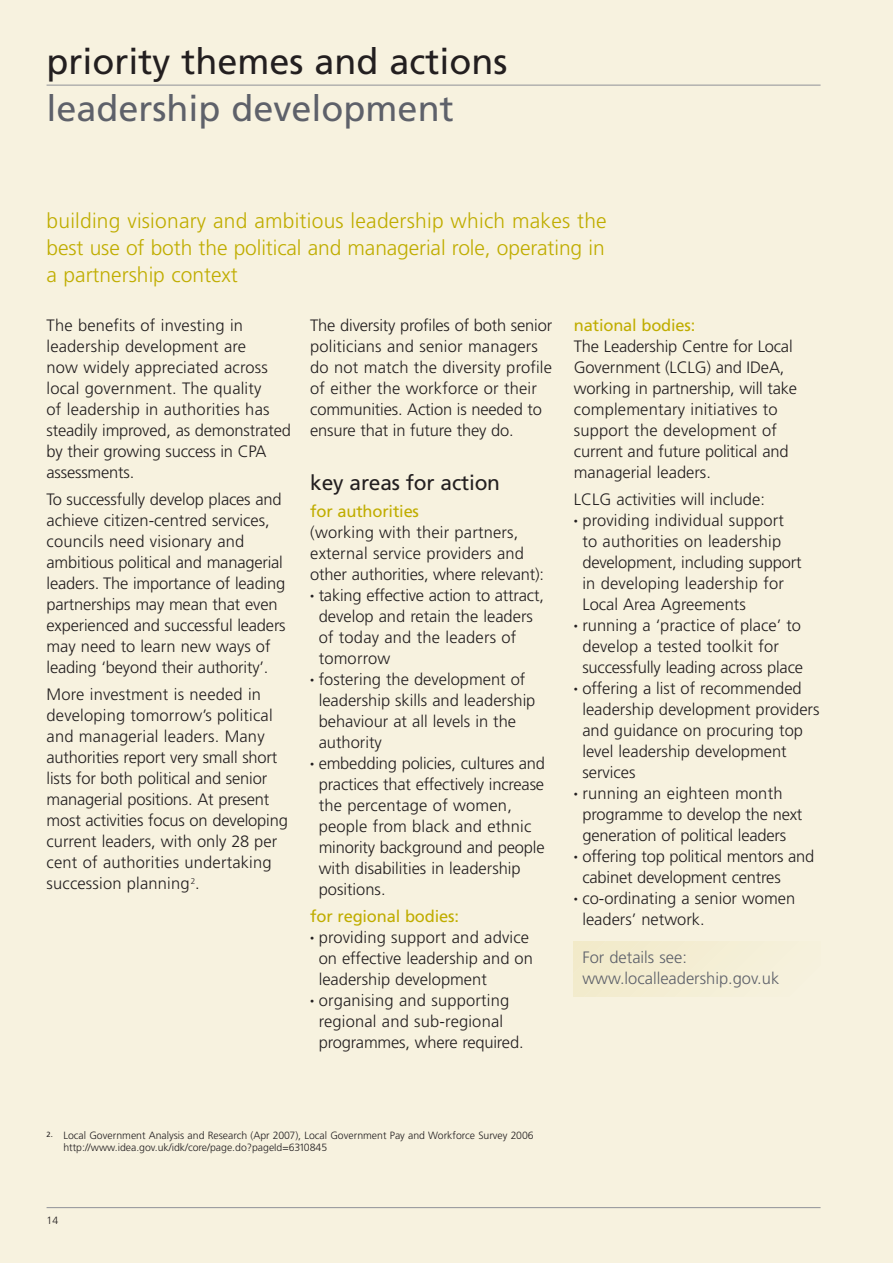
<style>
.page{position:relative;width:893px;height:1263px;background:#f7f2df}
.page>*{position:absolute;margin:0;border:0;box-sizing:border-box;transform-origin:0 0}
.t1{font:36px "Frutiger";color:#231f20}
.t2{font:36px "Frutiger";color:#5e616a}
.t3{font:300 21px/27px "Frutiger";letter-spacing:-.005em;color:#c0ad00;text-align:justify}
.t4{font:21px "Frutiger";letter-spacing:-.01em;color:#231f20}
.t5{font:300 16.5px/21px "Frutiger";color:#231f20}
.t6{font:16.5px "Frutiger";letter-spacing:-.01em;color:#c0ad00}
.t7{font:300 16.5px/21px "Frutiger";color:#5e616a}
.t8{font:300 10.5px/12px "Frutiger";color:#231f20}
.s1{font-size:8.25px}
</style>
<div class="page">
<hr style="left:47px;top:85px;width:773px;height:1px;background:#8f9198">
<hr style="left:47px;top:1207px;width:773px;height:1px;background:#8f9198">
<div style="left:574px;top:942px;width:155px;height:54px;background:#f3ecd0"></div>
<h1 class="t1" style="left:47px;top:47px;width:462px">priority themes and actions</h1>
<h1 class="t2" style="left:47px;top:94px;width:409px">leadership development</h1>
<p class="t3" style="left:47px;top:209px;width:562px">building visionary and ambitious leadership which makes the best use of both the political and managerial role, operating in a partnership context</p>
<p class="t5" style="left:47px;top:316px;width:246px">The benefits of investing in leadership development are<br>now widely appreciated across local government. The quality<br>of leadership in authorities has steadily improved, as demonstrated by their growing success in CPA assessments.</p>
<p class="t5" style="left:47px;top:490px;width:241px">To successfully develop places and achieve citizen-centred services, councils need visionary and ambitious political and managerial leaders. The importance of leading partnerships may mean that even experienced and successful leaders may need to learn new ways of leading ‘beyond their authority’.</p>
<p class="t5" style="left:47px;top:685px;width:243px">More investment is needed in developing tomorrow’s political and managerial leaders. Many authorities report very small short lists for both political and senior managerial positions. At present most activities focus on developing current leaders, with only 28 per cent of authorities undertaking succession planning<sup>2</sup>.</p>
<p class="t5" style="left:310px;top:316px;width:243px">The diversity profiles of both senior politicians and senior managers do not match the diversity profile of either the workforce or their communities. Action is needed to ensure that in future they do.</p>
<p class="t4" style="left:310px;top:475px;width:191px">key areas for action</p>
<p class="t6" style="left:310px;top:505px;width:110px">for authorities</p>
<p class="t5" style="left:310px;top:523px;width:235px">(working with their partners, external service providers and other authorities, where relevant):</p>
<p class="t5" style="left:319px;top:586px;width:227px;text-indent:-8px"><span class="s1">•</span> taking effective action to attract, develop and retain the leaders of today and the leaders of tomorrow</p>
<p class="t5" style="left:319px;top:670px;width:218px;text-indent:-8px"><span class="s1">•</span> fostering the development of leadership skills and leadership behaviour at all levels in the authority</p>
<p class="t5" style="left:319px;top:754px;width:228px;text-indent:-8px"><span class="s1">•</span> embedding policies, cultures and practices that effectively increase the percentage of women, people from black and ethnic minority background and people with disabilities in leadership positions.</p>
<p class="t6" style="left:310px;top:910px;width:150px">for regional bodies:</p>
<p class="t5" style="left:319px;top:928px;width:216px;text-indent:-8px"><span class="s1">•</span> providing support and advice on effective leadership and on leadership development</p>
<p class="t5" style="left:319px;top:991px;width:206px;text-indent:-8px"><span class="s1">•</span> organising and supporting regional and sub-regional programmes, where required.</p>
<p class="t6" style="left:574px;top:319px;width:123px">national bodies:</p>
<p class="t5" style="left:574px;top:337px;width:225px">The Leadership Centre for Local<br>Government (LCLG) and IDeA, working in partnership, will take complementary initiatives to support the development of current and future political and managerial leaders.</p>
<p class="t5" style="left:574px;top:490px;width:193px">LCLG activities will include:</p>
<p class="t5" style="left:582px;top:511px;width:221px;text-indent:-8px"><span class="s1">•</span> providing individual support to authorities on leadership development, including support in developing leadership for<br>Local Area Agreements</p>
<p class="t5" style="left:582px;top:616px;width:222px;text-indent:-8px"><span class="s1">•</span> running a ‘practice of place’ to develop a tested toolkit for successfully leading across place</p>
<p class="t5" style="left:582px;top:679px;width:239px;text-indent:-8px"><span class="s1">•</span> offering a list of recommended leadership development providers and guidance on procuring top level leadership development services</p>
<p class="t5" style="left:582px;top:784px;width:222px;text-indent:-8px"><span class="s1">•</span> running an eighteen month programme to develop the next generation of political leaders</p>
<p class="t5" style="left:582px;top:847px;width:233px;text-indent:-8px"><span class="s1">•</span> offering top political mentors and cabinet development centres</p>
<p class="t5" style="left:582px;top:889px;width:214px;text-indent:-8px"><span class="s1">•</span> co-ordinating a senior women leaders’ network.</p>
<p class="t7" style="left:582px;top:948px;width:198px">For details see: www.localleadership.gov.uk</p>
<p class="t8" style="left:63px;top:1130px;width:472px;text-indent:-17px"><sup>2.</sup> Local Government Analysis and Research (Apr 2007), Local Government Pay and Workforce Survey 2006 http://www.idea.gov.uk/idk/core/page.do?pageId=6310845</p>
<p class="t8" style="left:47px;top:1215px;width:13px">14</p>
</div>
